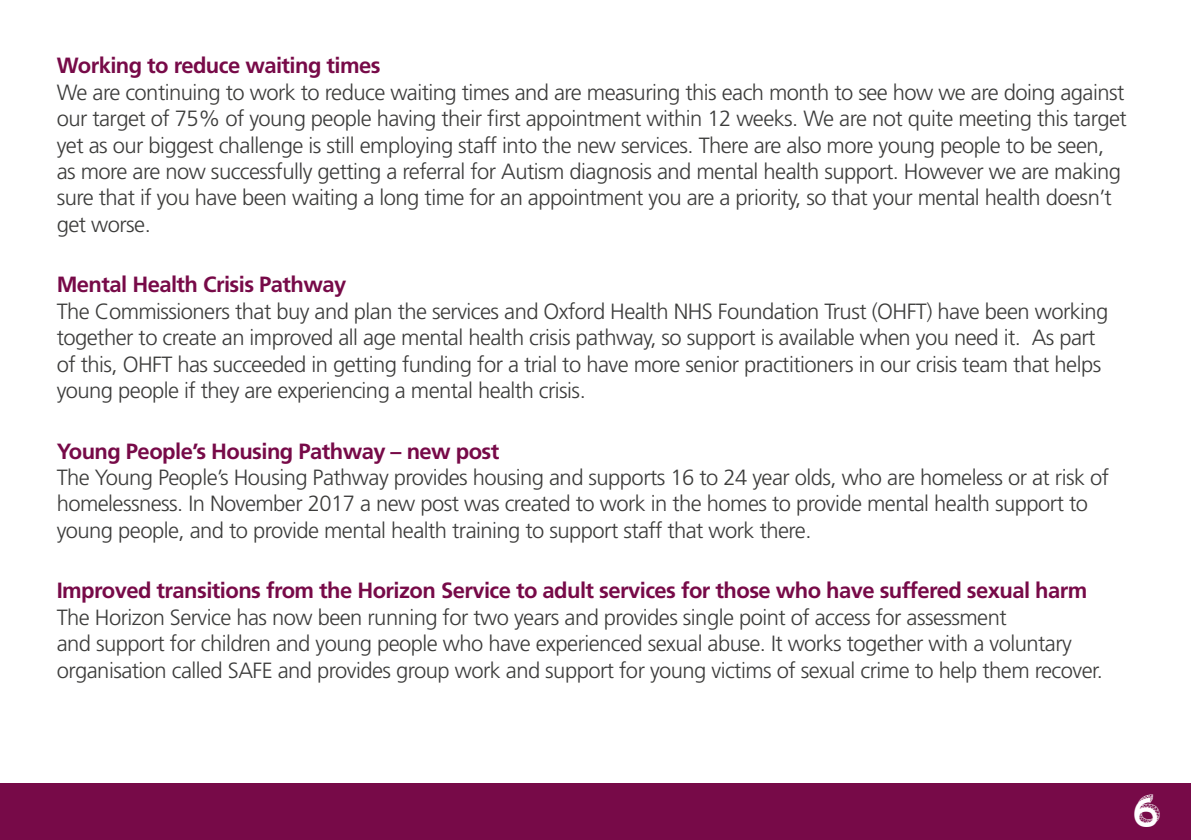
<style>
.page{position:relative;width:1191px;height:840px;background:#fff}
.page>*{position:absolute;margin:0;border:0;box-sizing:border-box;transform-origin:0 0}
.t1{font:46px "Teen";color:#fff}
.t2{font:300 22px/26.4px "Frutiger LT Std";letter-spacing:-.025em;color:#3c3c3b}
.t3{font:700 22px "Frutiger LT Std";letter-spacing:-.025em;color:#770a48}
</style>
<div class="page">
<div style="left:0;top:782px;width:1191px;height:57px;background:#770a48"></div>
<p class="t3" style="left:57px;top:53px;width:325px">Working to reduce waiting times</p>
<p class="t2" style="left:57px;top:79px;width:1071px">We are continuing to work to reduce waiting times and are measuring this each month to see how we are doing against our target of 75% of young people having their first appointment within 12 weeks. We are not quite meeting this target yet as our biggest challenge is still employing staff into the new services. There are also more young people to be seen, as more are now successfully getting a referral for Autism diagnosis and mental health support. However we are making sure that if you have been waiting a long time for an appointment you are a priority, so that your mental health doesn’t get worse.</p>
<p class="t3" style="left:57px;top:271px;width:291px">Mental Health Crisis Pathway</p>
<p class="t2" style="left:57px;top:298px;width:1053px">The Commissioners that buy and plan the services and Oxford Health NHS Foundation Trust (OHFT) have been working together to create an improved all age mental health crisis pathway, so support is available when you need it. As part of this, OHFT has succeeded in getting funding for a trial to have more senior practitioners in our crisis team that helps young people if they are experiencing a mental health crisis.</p>
<p class="t3" style="left:57px;top:437px;width:444px">Young People’s Housing Pathway – new post</p>
<p class="t2" style="left:57px;top:464px;width:1053px">The Young People’s Housing Pathway provides housing and supports 16 to 24 year olds, who are homeless or at risk of homelessness. In November 2017 a new post was created to work in the homes to provide mental health support to young people, and to provide mental health training to support staff that work there.</p>
<p class="t3" style="left:57px;top:577px;width:1032px">Improved transitions from the Horizon Service to adult services for those who have suffered sexual harm</p>
<p class="t2" style="left:57px;top:604px;width:1047px">The Horizon Service has now been running for two years and provides single point of access for assessment<br>and support for children and young people who have experienced sexual abuse. It works together with a voluntary organisation called SAFE and provides group work and support for young victims of sexual crime to help them recover.</p>
<h1 class="t1" style="left:1134px;top:788px;width:27px">6</h1>
</div>
